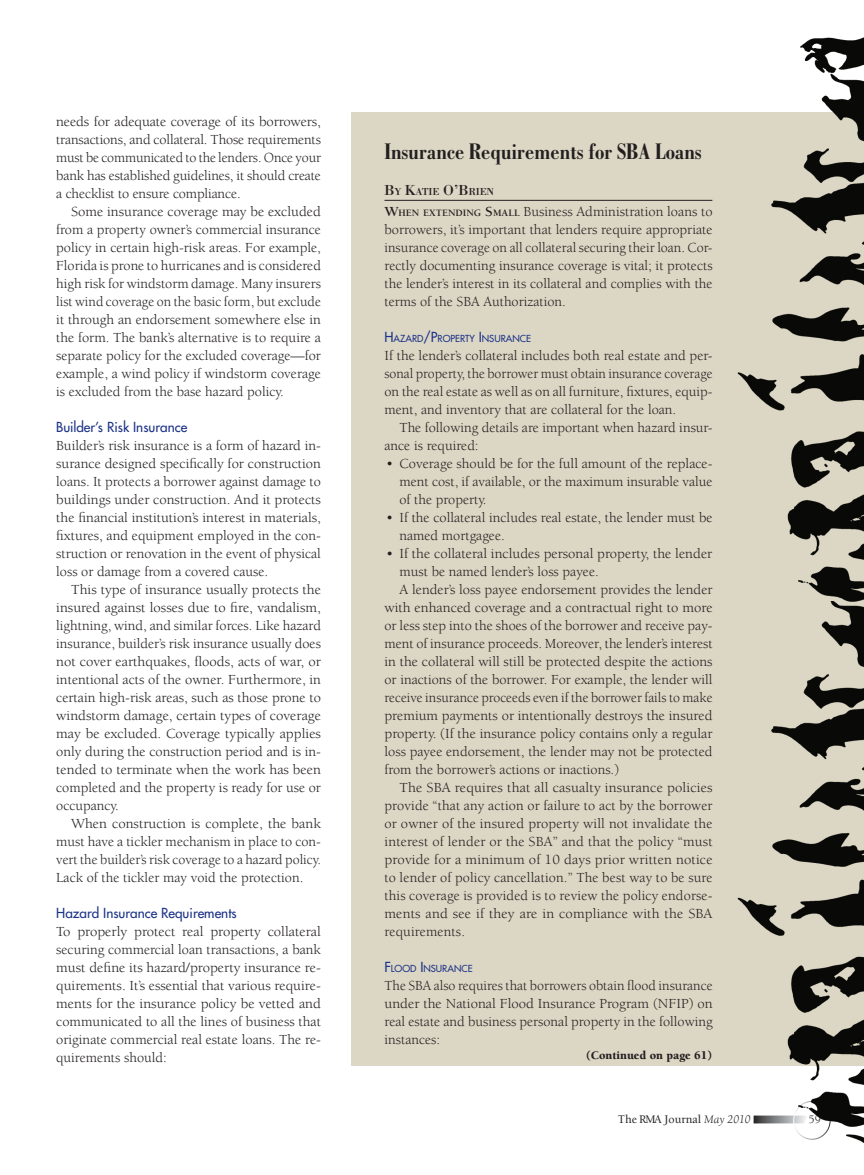
<style>
.page{position:relative;width:864px;height:1175px;background:#fff}
.page>*{position:absolute;margin:0;border:0;box-sizing:border-box;transform-origin:0 0}
.Body_text{font:700 condensed 24px "Bodoni";color:#231f20}
.Body_text-2{font:14.25px/18px "Berkeley";color:#231f20;text-align:justify}
.First_paragraph{font:14.25px/18px "Berkeley";color:#231f20;text-align:justify}
.bullet{font:14.25px/18px "Berkeley";color:#231f20}
.Sub_heads{font:13.5px "Futura";color:#1d3388}
.t1{font:500 12px "Berkeley";color:#231f20}
.Body_text-3{font:900 12px "Berkeley";color:#231f20}
.t2{font:12px "Berkeley";color:#231f20}
.by_line{font:10.5px "Bodoni";letter-spacing:-.015em;color:#231f20}
.Sub_heads-2{font:9.45px "Futura";color:#1d3388}
.s1{font-size:15px}
.s2{font-weight:700}
.s3{font-weight:700;font-size:10.05px}
.s4{font-size:13.5px}
.s5{font-weight:400;font-style:italic}
</style>
<div class="page">
<div style="left:351px;top:112px;width:513px;height:954px;background:#dcd7c4"></div>
<img style="left:737px;top:37px;width:127px;height:564px">
<img style="left:737px;top:601px;width:127px;height:542px">
<hr style="left:384px;top:200px;width:328px;height:1px;background:#231f20">
<p class="Body_text-2" style="left:56px;top:113px;width:266px">needs for adequate coverage of its borrowers, transactions, and collateral. Those requirements must be communicated to the lenders. Once your bank has established guidelines, it should create a checklist to ensure compliance.</p>
<p class="Body_text-2" style="left:56px;top:203px;width:266px;text-indent:15px">Some insurance coverage may be excluded from a property owner’s commercial insurance policy in certain high-risk areas. For example, Florida is prone to hurricanes and is considered high risk for windstorm damage. Many insurers list wind coverage on the basic form, but exclude it through an endorsement somewhere else in the form. The bank’s alternative is to require a separate policy for the excluded coverage—for example, a wind policy if windstorm coverage is excluded from the base hazard policy.</p>
<p class="Sub_heads" style="left:56px;top:419px;width:133px">Builder’s Risk Insurance</p>
<p class="First_paragraph" style="left:56px;top:437px;width:266px">Builder’s risk insurance is a form of hazard in&shy;surance designed specifically for construction loans. It protects a borrower against damage to buildings under construction. And it protects the financial institution’s interest in materials, fixtures, and equipment employed in the con&shy;struction or renovation in the event of physical loss or damage from a covered cause.</p>
<p class="Body_text-2" style="left:56px;top:581px;width:266px;text-indent:15px">This type of insurance usually protects the insured against losses due to fire, vandalism, lightning, wind, and similar forces. Like hazard insurance, builder’s risk insurance usually does not cover earthquakes, floods, acts of war, or intentional acts of the owner. Furthermore, in certain high-risk areas, such as those prone to windstorm damage, certain types of coverage may be excluded. Coverage typically applies only during the construction period and is in&shy;tended to terminate when the work has been completed and the property is ready for use or occupancy.</p>
<p class="Body_text-2" style="left:56px;top:815px;width:266px;text-indent:15px">When construction is complete, the bank must have a tickler mechanism in place to con&shy;vert the builder’s risk coverage to a hazard policy.<br>Lack of the tickler may void the protection.</p>
<p class="Sub_heads" style="left:56px;top:905px;width:182px">Hazard Insurance Requirements</p>
<p class="First_paragraph" style="left:56px;top:923px;width:266px">To properly protect real property collateral securing commercial loan transactions, a bank must define its hazard/property insurance re&shy;quirements. It’s essential that various require&shy;ments for the insurance policy be vetted and communicated to all the lines of business that originate commercial real estate loans. The re&shy;quirements should:</p>
<p class="Body_text" style="left:384px;top:138px;width:319px">Insurance Requirements for SBA Loans</p>
<p class="by_line" style="left:384px;top:185px;width:111px"><span class="s1">B</span>Y <span class="s1">K</span>ATIE <span class="s1">O’B</span>RIEN</p>
<p class="Body_text-2" style="left:384px;top:203px;width:330px"><span class="s2">W</span><span class="s3">HEN EXTENDING</span> <span class="s2">S</span><span class="s3">MALL</span> Business Administration loans to borrowers, it’s important that lenders require appropriate insurance coverage on all collateral securing their loan. Cor&shy;rectly documenting insurance coverage is vital; it protects the lender’s interest in its collateral and complies with the terms of the SBA Authorization.</p>
<p class="Sub_heads-2" style="left:385px;top:333px;width:148px"><span class="s4">H</span>AZARD<span class="s4">/P</span>ROPERTY <span class="s4">I</span>NSURANCE</p>
<p class="Body_text-2" style="left:385px;top:347px;width:330px">If the lender’s collateral includes both real estate and per&shy;sonal property, the borrower must obtain insurance coverage on the real estate as well as on all furniture, fixtures, equip&shy;ment, and inventory that are collateral for the loan.</p>
<p class="Body_text-2" style="left:385px;top:419px;width:330px;text-indent:15px">The following details are important when hazard insur&shy;ance is required:</p>
<p class="bullet" style="left:400px;top:455px;width:315px;text-align:justify;text-indent:-14px">• Coverage should be for the full amount of the replace&shy;ment cost, if available, or the maximum insurable value of the property.</p>
<p class="bullet" style="left:400px;top:509px;width:315px;text-indent:-14px">• If the collateral includes real estate, the lender must be named mortgagee.</p>
<p class="bullet" style="left:400px;top:545px;width:314px;text-indent:-14px">• If the collateral includes personal property, the lender must be named lender’s loss payee.</p>
<p class="Body_text-2" style="left:385px;top:581px;width:330px;text-indent:15px">A lender’s loss payee endorsement provides the lender with enhanced coverage and a contractual right to more or less step into the shoes of the borrower and receive pay&shy;ment of insurance proceeds. Moreover, the lender’s interest in the collateral will still be protected despite the actions or inactions of the borrower. For example, the lender will receive insurance proceeds even if the borrower fails to make premium payments or intentionally destroys the insured property. (If the insurance policy contains only a regular loss payee endorsement, the lender may not be protected from the borrower’s actions or inactions.)</p>
<p class="Body_text-2" style="left:385px;top:779px;width:330px;text-indent:15px">The SBA requires that all casualty insurance policies provide “that any action or failure to act by the borrower or owner of the insured property will not invalidate the interest of lender or the SBA” and that the policy “must provide for a minimum of 10 days prior written notice to lender of policy cancellation.” The best way to be sure this coverage is provided is to review the policy endorse&shy;ments and see if they are in compliance with the SBA requirements.</p>
<p class="Sub_heads-2" style="left:385px;top:963px;width:90px"><span class="s4">F</span>LOOD <span class="s4">I</span>NSURANCE</p>
<p class="Body_text-2" style="left:385px;top:977px;width:330px">The SBA also requires that borrowers obtain flood insurance under the National Flood Insurance Program (NFIP) on real estate and business personal property in the following instances:</p>
<p class="Body_text-3" style="left:586px;top:1048px;width:127px">(Continued on page 61)</p>
<p class="t1" style="left:618px;top:1113px;width:134px">The RMA Journal <span class="s5">May 2010</span></p>
<p class="t2" style="left:808px;top:1113px;width:14px">59</p>
</div>
